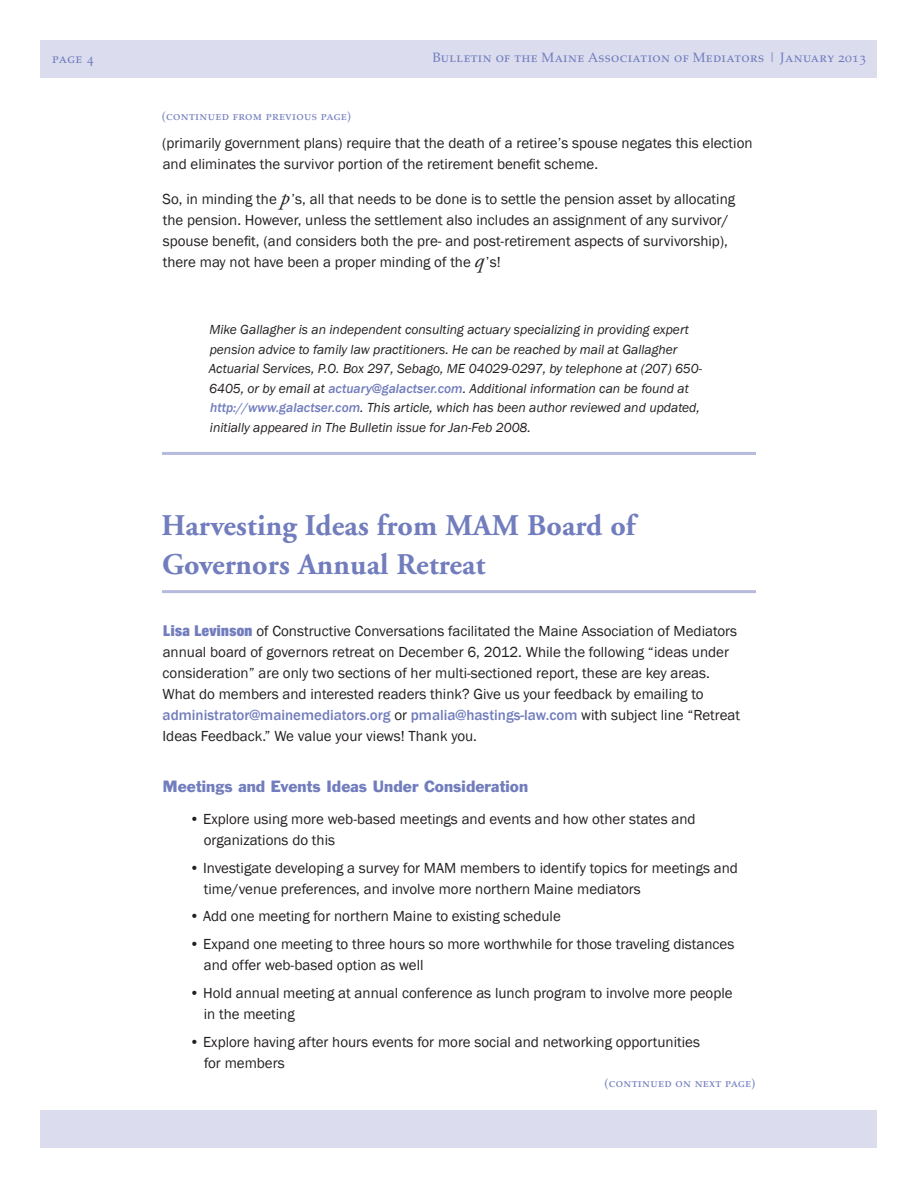
<style>
.page{position:relative;width:918px;height:1188px;background:#fff}
.page>*{position:absolute;margin:0;border:0;box-sizing:border-box;transform-origin:0 0}
.t1{font:700 30px/39px "Adobe Garamond";letter-spacing:.005em;color:#717dbd}
.t2{font:15px/21px "Franklin Gothic";color:#231f20}
.t3{font:15px "Franklin Gothic BT";letter-spacing:.005em;color:#717dbd}
.t4{font:italic 13.5px/19.5px "Franklin Gothic";color:#231f20}
.t5{font:13.5px "Palatino SC";letter-spacing:.025em;color:#717dbd}
.t6{font:12px "Palatino SC";letter-spacing:.025em;color:#717dbd}
.s1{font-family:"Adobe Garamond";font-style:italic;font-size:21px}
.s2{font-weight:500;color:#717dbd}
.s3{font-family:"Helvetica Neue";font-weight:900;font-stretch:expanded;color:#717dbd}
</style>
<div class="page">
<div style="left:40px;top:40px;width:838px;height:38px;background:#dbddef"></div>
<div style="left:40px;top:1110px;width:838px;height:38px;background:#dbddef"></div>
<hr style="left:162px;top:590px;width:594px;height:3px;background:#b6badd">
<hr style="left:162px;top:452px;width:594px;height:3px;background:#b6badd">
<p class="t5" style="left:52px;top:50px;width:43px">page 4</p>
<p class="t5" style="left:432px;top:49px;width:435px">Bulletin of the Maine Association of Mediators | January 2013</p>
<p class="t6" style="left:162px;top:108px;width:191px">(continued from previous page)</p>
<p class="t2" style="left:162px;top:133px;width:592px">(primarily government plans) require that the death of a retiree’s spouse negates this election and eliminates the survivor portion of the retirement benefit scheme.</p>
<p class="t2" style="left:163px;top:189px;width:574px">So, in minding the <span class="s1">p</span>’s, all that needs to be done is to settle the pension asset by allocating the pension. However, unless the settlement also includes an assignment of any survivor/ spouse benefit, (and considers both the pre- and post-retirement aspects of survivorship), there may not have been a proper minding of the <span class="s1">q</span>’s!</p>
<p class="t4" style="left:209px;top:320px;width:495px">Mike Gallagher is an independent consulting actuary specializing in providing expert pension advice to family law practitioners. He can be reached by mail at Gallagher Actuarial Services, P.O. Box 297, Sebago, ME 04029-0297, by telephone at (207) 650- 6405, or by email at <span class="s2">actuary@galactser.com</span>. Additional information can be found at <span class="s2">http://www.galactser.com</span>. This article, which has been author reviewed and updated, initially appeared in The Bulletin issue for Jan-Feb 2008.</p>
<h1 class="t1" style="left:161px;top:507px;width:475px">Harvesting Ideas from MAM Board of<br>Governors Annual Retreat</h1>
<p class="t2" style="left:162px;top:621px;width:579px"><span class="s3">Lisa Levinson</span> of Constructive Conversations facilitated the Maine Association of Mediators annual board of governors retreat on December 6, 2012. While the following “ideas under consideration” are only two sections of her multi-sectioned report, these are key areas.<br>What do members and interested readers think? Give us your feedback by emailing to <span class="s2">administrator@mainemediators.org</span> or <span class="s2">pmalia@hastings-law.com</span> with subject line “Retreat Ideas Feedback.” We value your views! Thank you.</p>
<p class="t3" style="left:163px;top:778px;width:367px">Meetings and Events Ideas Under Consideration</p>
<p class="t2" style="left:204px;top:809px;width:493px;text-indent:-14px">• Explore using more web-based meetings and events and how other states and organizations do this</p>
<p class="t2" style="left:204px;top:858px;width:535px;text-indent:-15px">• Investigate developing a survey for MAM members to identify topics for meetings and time/venue preferences, and involve more northern Maine mediators</p>
<p class="t2" style="left:189px;top:906px;width:373px">• Add one meeting for northern Maine to existing schedule</p>
<p class="t2" style="left:204px;top:934px;width:532px;text-indent:-14px">• Expand one meeting to three hours so more worthwhile for those traveling distances and offer web-based option as well</p>
<p class="t2" style="left:204px;top:983px;width:530px;text-indent:-14px">• Hold annual meeting at annual conference as lunch program to involve more people in the meeting</p>
<p class="t2" style="left:204px;top:1032px;width:497px;text-indent:-15px">• Explore having after hours events for more social and networking opportunities for members</p>
<p class="t6" style="left:604px;top:1076px;width:153px">(continued on next page)</p>
</div>
